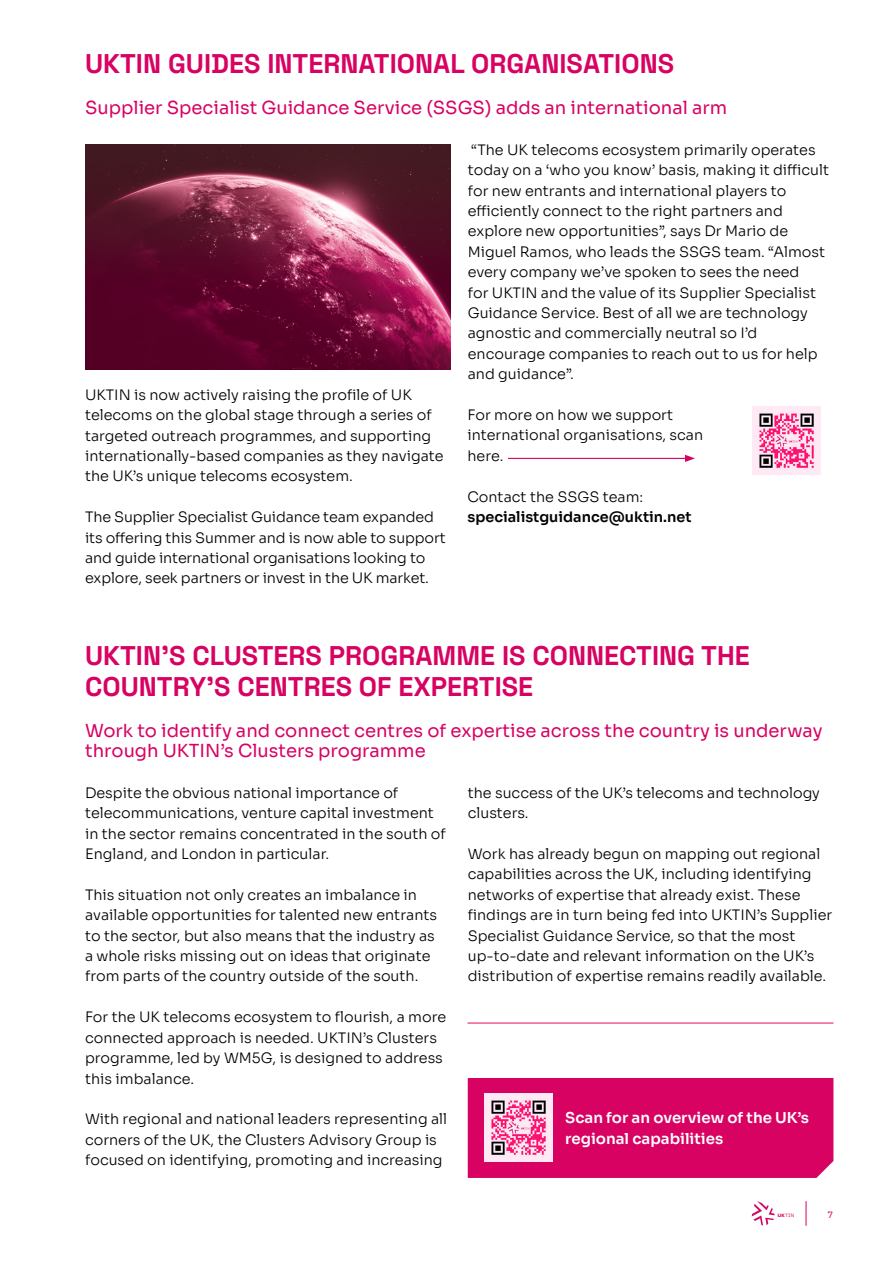
<style>
.page{position:relative;width:893px;height:1263px;background:#fff}
.page>*{position:absolute;margin:0;border:0;box-sizing:border-box;transform-origin:0 0}
.t1{font:700 27px/30.6px "Space Grotesk";color:#d80263}
.t2{font:18px/20.4px "Sora";color:#d80263}
.t3{font:600 15px/21px "Sora";color:#fff}
.t4{font:300 14.4px/20.4px "Sora";color:#000}
.t5{font:600 14.4px "Sora";color:#000}
.t6{font:8.7px "Sora";color:#d80263}
.t7{font:4.65px "PP Neue Machina Inktrap";color:#d30362}
.s1{font-family:"PP Neue Machina";font-weight:800}
</style>
<div class="page">
<svg style="left:752px;top:1201px;width:23px;height:25px"></svg>
<svg style="left:806px;top:1201px;width:1px;height:25px"></svg>
<div style="left:468px;top:1078px;width:365px;height:100px;background:#d80263"></div>
<img style="left:485px;top:1093px;width:68px;height:68px">
<img style="left:753px;top:406px;width:68px;height:68px">
<hr style="left:467px;top:1022px;width:366px;height:1px;background:#e72772">
<img style="left:85px;top:145px;width:366px;height:224px">
<hr style="left:508px;top:458px;width:179px;height:1px;background:#d80263">
<svg style="left:685px;top:455px;width:10px;height:7px"></svg>
<h1 class="t1" style="left:85px;top:47px;width:591px">UKTIN GUIDES INTERNATIONAL ORGANISATIONS</h1>
<p class="t2" style="left:85px;top:96px;width:644px">Supplier Specialist Guidance Service (SSGS) adds an international arm</p>
<p class="t4" style="left:85px;top:383px;width:360px">UKTIN is now actively raising the profile of UK telecoms on the global stage through a series of targeted outreach programmes, and supporting internationally-based companies as they navigate the UK’s unique telecoms ecosystem.</p>
<p class="t4" style="left:85px;top:505px;width:362px">The Supplier Specialist Guidance team expanded its offering this Summer and is now able to support and guide international organisations looking to explore, seek partners or invest in the UK market.</p>
<p class="t4" style="left:468px;top:138px;width:363px">“The UK telecoms ecosystem primarily operates today on a ‘who you know’ basis, making it difficult for new entrants and international players to efficiently connect to the right partners and explore new opportunities”, says Dr Mario de Miguel Ramos, who leads the SSGS team. “Almost every company we’ve spoken to sees the need<br>for UKTIN and the value of its Supplier Specialist Guidance Service. Best of all we are technology agnostic and commercially neutral so I’d encourage companies to reach out to us for help and guidance”.</p>
<p class="t4" style="left:467px;top:403px;width:237px">For more on how we support international organisations, scan here.</p>
<p class="t4" style="left:467px;top:485px;width:177px">Contact the SSGS team:</p>
<p class="t5" style="left:467px;top:505px;width:226px">specialistguidance@uktin.net</p>
<h1 class="t1" style="left:85px;top:639px;width:666px">UKTIN’S CLUSTERS PROGRAMME IS CONNECTING THE<br>COUNTRY’S CENTRES OF EXPERTISE</h1>
<p class="t2" style="left:85px;top:718px;width:739px">Work to identify and connect centres of expertise across the country is underway through UKTIN’s Clusters programme</p>
<p class="t4" style="left:85px;top:781px;width:362px">Despite the obvious national importance of telecommunications, venture capital investment in the sector remains concentrated in the south of England, and London in particular.</p>
<p class="t4" style="left:85px;top:883px;width:354px">This situation not only creates an imbalance in available opportunities for talented new entrants to the sector, but also means that the industry as a whole risks missing out on ideas that originate from parts of the country outside of the south.</p>
<p class="t4" style="left:85px;top:1006px;width:363px">For the UK telecoms ecosystem to flourish, a more connected approach is needed. UKTIN’s Clusters programme, led by WM5G, is designed to address this imbalance.</p>
<p class="t4" style="left:85px;top:1108px;width:364px">With regional and national leaders representing all corners of the UK, the Clusters Advisory Group is focused on identifying, promoting and increasing</p>
<p class="t4" style="left:468px;top:781px;width:354px">the success of the UK’s telecoms and technology clusters.</p>
<p class="t4" style="left:468px;top:842px;width:366px">Work has already begun on mapping out regional capabilities across the UK, including identifying networks of expertise that already exist. These findings are in turn being fed into UKTIN’s Supplier Specialist Guidance Service, so that the most up-to-date and relevant information on the UK’s distribution of expertise remains readily available.</p>
<p class="t3" style="left:565px;top:1106px;width:245px">Scan for an overview of the UK’s regional capabilities</p>
<p class="t7" style="left:778px;top:1212px;width:18px"><span class="s1">UK</span>TIN</p>
<p class="t6" style="left:828px;top:1207px;width:6px">7</p>
</div>
